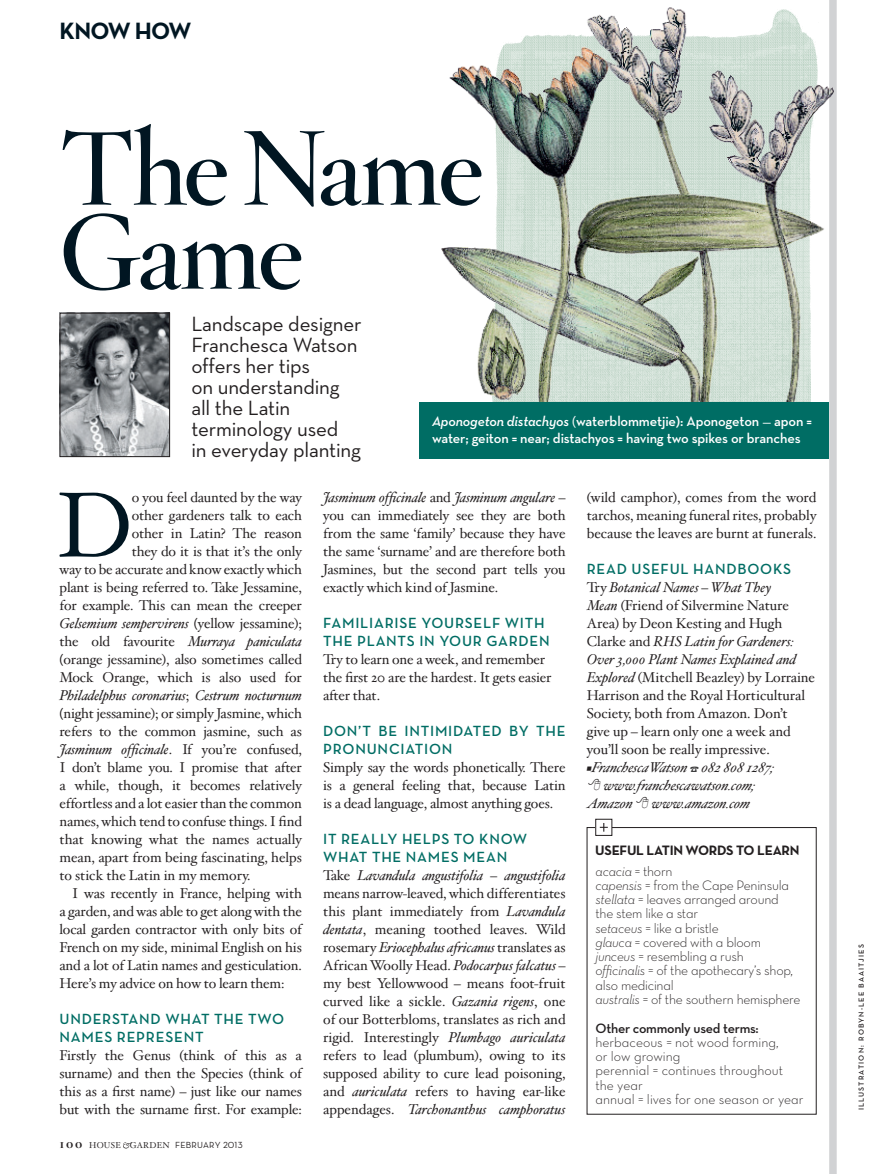
<style>
.page{position:relative;width:893px;height:1174px;background:#fff}
.page>*{position:absolute;margin:0;border:0;box-sizing:border-box;transform-origin:0 0}
.Caption_-_Features{font:103.5px/84px "Hoefler Titling HTF Sm Roman";letter-spacing:-.02em;color:#011622}
.BodyCopy_-_Hoefler{font:92.55px "Hoefler Text";color:#011622}
.Strap___Feature{font:700 24px "Neutra Text TFPS";letter-spacing:-.03em;color:#011622}
.Caption_-_Features-2{font:21px/21px "Neutra Text";letter-spacing:-.01em;color:#231f20}
.BodyCopy_-_Hoefler-2{font:600 15px/18px "Neutra Text TFPS";letter-spacing:.05em;color:#006d64}
.BodyCopy_-_Hoefler-3{font:14.25px/18px "Hoefler Text";letter-spacing:-.01em;color:#231f20;text-align:justify}
.BodyCopy_-_Hoefler-4{font:italic 14.25px "Hoefler Text";letter-spacing:-.01em;color:#231f20}
.Caption_-_Product{font:600 14.25px/16.5px "Neutra Text";letter-spacing:-.01em;color:#fff}
.Sidebar_-_Body_Copy{font:13.8px/14.2px "Neutra Text PS Light Alt";letter-spacing:-.02em;color:#231f20}
.Sidebar_-_Body_Copy-2{font:13.8px/14.2px "Neutra Text PS Light Alt";color:#231f20}
.Sidebar_-_Body_Copy-3{font:700 13.8px "Neutra Text";letter-spacing:-.02em;color:#231f20}
.Sidebar_-_Body_Copy-4{font:13.8px "Neutra Text PS Light Ita Alt";letter-spacing:-.02em;color:#231f20}
.Page_Number{font:13.5px "Hoefler Titling HTF Bd Roman";color:#231f20}
.t1{font:9px "Neutra Text PS Book Alt";letter-spacing:.025em;color:#231f20}
.Gutter_Credit{font:7.5px "Neutra Text PS Demi Alt";letter-spacing:.15em;color:#231f20}
.s1{font-style:italic}
.s2{font-weight:400}
.s3{font-family:"Neutra Text";font-style:normal}
.s4{font-style:normal}
.s5{font-family:"Neutra Text"}
.s6{font-family:"Hoefler Text";font-size:8.55px}
.s7{font-family:"Neutra Text PS Light Alt"}
.s8{font-family:"Neutra Text PS Light Ita Alt"}
.s9{font-family:"Neutra Text PS Demi Alt"}
</style>
<div class="page">
<svg style="left:123px;top:1142px;width:9px;height:6px"></svg>
<div style="left:829px;top:0;width:8px;height:1174px;background:#d1d2d4"></div>
<img style="left:441px;top:0;width:396px;height:407px">
<div style="left:419px;top:402px;width:410px;height:57px;background:#006d64"></div>
<img style="left:62px;top:315px;width:106px;height:140px">
<div style="left:60px;top:313px;width:110px;height:144px;border:1px solid #231f20"></div>
<div style="left:595px;top:819px;width:17px;height:16px;border:1px solid #231f20"></div>
<svg style="left:600px;top:823px;width:8px;height:8px"></svg>
<p class="Strap___Feature" style="left:60px;top:16px;width:133px">KNOW HOW</p>
<p class="Caption_-_Features" style="left:60px;top:125px;width:426px">The Name<br>Game</p>
<p class="Caption_-_Features-2" style="left:191px;top:313px;width:172px">Landscape designer<br>Franchesca Watson offers her tips<br>on understanding all the Latin terminology used<br>in everyday planting</p>
<p class="Caption_-_Product" style="left:432px;top:413px;width:381px"><span class="s1">Aponogeton distachyos</span> <span class="s2">(</span>waterblommetjie): Aponogeton <span class="s2">—</span> apon = water; geiton = near; distachyos = having two spikes or branches</p>
<p class="BodyCopy_-_Hoefler" style="left:57px;top:469px;width:77px">D</p>
<p class="BodyCopy_-_Hoefler-3" style="left:132px;top:489px;width:172px">o you feel daunted by the way</p>
<p class="BodyCopy_-_Hoefler-3" style="left:132px;top:507px;width:172px">other gardeners talk to each</p>
<p class="BodyCopy_-_Hoefler-3" style="left:132px;top:525px;width:172px">other in Latin? The reason</p>
<p class="BodyCopy_-_Hoefler-3" style="left:132px;top:543px;width:172px">they do it is that it’s the only</p>
<p class="BodyCopy_-_Hoefler-3" style="left:60px;top:561px;width:244px">way to be accurate and know exactly which</p>
<p class="BodyCopy_-_Hoefler-3" style="left:60px;top:579px;width:244px">plant is being referred to. Take Jessamine,</p>
<p class="BodyCopy_-_Hoefler-3" style="left:60px;top:597px;width:244px">for example. This can mean the creeper</p>
<p class="BodyCopy_-_Hoefler-4" style="left:60px;top:615px;width:244px">Gelsemium sempervirens <span class="s3">(</span><span class="s4">yellow jessamine);</span></p>
<p class="BodyCopy_-_Hoefler-4" style="left:60px;top:633px;width:244px"><span class="s4">the old favourite</span> Murraya paniculata</p>
<p class="BodyCopy_-_Hoefler-3" style="left:60px;top:651px;width:244px"><span class="s5">(</span>orange jessamine), also sometimes called</p>
<p class="BodyCopy_-_Hoefler-3" style="left:60px;top:669px;width:244px">Mock Orange, which is also used for</p>
<p class="BodyCopy_-_Hoefler-4" style="left:60px;top:687px;width:244px">Philadelphus coronarius<span class="s4">;</span> Cestrum nocturnum</p>
<p class="BodyCopy_-_Hoefler-3" style="left:60px;top:705px;width:244px"><span class="s5">(</span>night jessamine); or simply Jasmine, which</p>
<p class="BodyCopy_-_Hoefler-3" style="left:60px;top:723px;width:244px">refers to the common jasmine, such as</p>
<p class="BodyCopy_-_Hoefler-4" style="left:60px;top:741px;width:244px">Jasminum officinale<span class="s4">. If you’re confused,</span></p>
<p class="BodyCopy_-_Hoefler-3" style="left:60px;top:759px;width:244px">I don’t blame you. I promise that after</p>
<p class="BodyCopy_-_Hoefler-3" style="left:60px;top:777px;width:244px">a while, though, it becomes relatively</p>
<p class="BodyCopy_-_Hoefler-3" style="left:60px;top:795px;width:244px">effortless and a lot easier than the common</p>
<p class="BodyCopy_-_Hoefler-3" style="left:60px;top:813px;width:244px">names, which tend to confuse things. I find</p>
<p class="BodyCopy_-_Hoefler-3" style="left:60px;top:831px;width:244px">that knowing what the names actually</p>
<p class="BodyCopy_-_Hoefler-3" style="left:60px;top:849px;width:244px">mean, apart from being fascinating, helps</p>
<p class="BodyCopy_-_Hoefler-3" style="left:60px;top:867px;width:193px">to stick the Latin in my memory.</p>
<p class="BodyCopy_-_Hoefler-3" style="left:60px;top:885px;width:244px;text-indent:13px">I was recently in France, helping with a garden, and was able to get along with the local garden contractor with only bits of French on my side, minimal English on his and a lot of Latin names and gesticulation.<br>Here’s my advice on how to learn them:</p>
<p class="BodyCopy_-_Hoefler-2" style="left:60px;top:1010px;width:226px">UNDERSTAND WHAT THE TWO<br>NAMES REPRESENT</p>
<p class="BodyCopy_-_Hoefler-3" style="left:60px;top:1047px;width:244px">Firstly the Genus (think of this as a surname) and then the Species (think of this as a first name) – just like our names but with the surname first. For example:</p>
<p class="Page_Number" style="left:60px;top:1134px;width:24px">100</p>
<p class="t1" style="left:89px;top:1140px;width:155px"><span class="s6">HOUSE GARDEN</span> FEBRUARY 2013</p>
<p class="BodyCopy_-_Hoefler-3" style="left:323px;top:489px;width:244px"><span class="s1">Jasminum officinale</span> and <span class="s1">Jasminum angulare</span> – you can immediately see they are both from the same ‘family’ because they have the same ‘surname’ and are therefore both Jasmines, but the second part tells you exactly which kind of Jasmine.</p>
<p class="BodyCopy_-_Hoefler-2" style="left:323px;top:614px;width:228px">FAMILIARISE YOURSELF WITH<br>THE PLANTS IN YOUR GARDEN</p>
<p class="BodyCopy_-_Hoefler-3" style="left:323px;top:651px;width:230px;text-align:left">Try to learn one a week, and remember the first 20 are the hardest. It gets easier after that.</p>
<p class="BodyCopy_-_Hoefler-2" style="left:323px;top:722px;width:244px">DON’T BE INTIMIDATED BY THE<br>PRONUNCIATION</p>
<p class="BodyCopy_-_Hoefler-3" style="left:323px;top:759px;width:244px">Simply say the words phonetically. There is a general feeling that, because Latin is a dead language, almost anything goes.</p>
<p class="BodyCopy_-_Hoefler-2" style="left:323px;top:830px;width:206px">IT REALLY HELPS TO KNOW<br>WHAT THE NAMES MEAN</p>
<p class="BodyCopy_-_Hoefler-3" style="left:323px;top:867px;width:244px">Take <span class="s1">Lavandula angustifolia</span> – <span class="s1">angustifolia </span>means narrow-leaved, which differentiates this plant immediately from <span class="s1">Lavandula dentata</span>, meaning toothed leaves. Wild rosemary <span class="s1">Eriocephalus africanus</span> translates as African Woolly Head. <span class="s1">Podocarpus falcatus</span> – my best Yellowwood – means foot-fruit curved like a sickle. <span class="s1">Gazania rigens</span>, one of our Botterbloms, translates as rich and rigid. Interestingly <span class="s1">Plumbago auriculata </span>refers to lead (plumbum), owing to its supposed ability to cure lead poisoning, and <span class="s1">auriculata</span> refers to having ear-like appendages. <span class="s1">Tarchonanthus camphoratus</span></p>
<p class="BodyCopy_-_Hoefler-3" style="left:587px;top:489px;width:231px">(wild camphor), comes from the word tarchos, meaning funeral rites, probably because the leaves are burnt at funerals.</p>
<p class="BodyCopy_-_Hoefler-2" style="left:587px;top:560px;width:206px">READ USEFUL HANDBOOKS</p>
<p class="BodyCopy_-_Hoefler-3" style="left:587px;top:579px;width:229px;text-align:left">Try <span class="s1">Botanical Names – What They<br>Mean</span> (Friend of Silvermine Nature Area) by Deon Kesting and Hugh Clarke and <span class="s1">RHS Latin for Gardeners:<br>Over 3,000 Plant Names Explained and Explored</span> (Mitchell Beazley) by Lorraine Harrison and the Royal Horticultural Society, both from Amazon. Don’t<br>give up – learn only one a week and you’ll soon be really impressive.</p>
<p class="BodyCopy_-_Hoefler-4" style="left:587px;top:759px;width:188px">■FranchescaWatson 082 808 1287;</p>
<p class="BodyCopy_-_Hoefler-4" style="left:603px;top:777px;width:153px">www.franchescawatson.com;</p>
<p class="BodyCopy_-_Hoefler-4" style="left:587px;top:795px;width:168px">Amazon www.amazon.com</p>
<p class="Sidebar_-_Body_Copy-3" style="left:595px;top:841px;width:206px">USEFUL LATIN WORDS TO LEARN</p>
<p class="Sidebar_-_Body_Copy-4" style="left:595px;top:862px;width:79px">acacia <span class="s7">= thorn</span></p>
<p class="Sidebar_-_Body_Copy" style="left:595px;top:877px;width:195px"><span class="s8">capensis</span> = from the Cape Peninsula</p>
<p class="Sidebar_-_Body_Copy" style="left:595px;top:892px;width:185px"><span class="s8">stellata</span> = leaves arranged around the stem like a star</p>
<p class="Sidebar_-_Body_Copy" style="left:595px;top:920px;width:125px"><span class="s8">setaceus</span> = like a bristle</p>
<p class="Sidebar_-_Body_Copy" style="left:595px;top:934px;width:167px"><span class="s8">glauca</span> = covered with a bloom</p>
<p class="Sidebar_-_Body_Copy" style="left:595px;top:949px;width:150px"><span class="s8">junceus</span> = resembling a rush</p>
<p class="Sidebar_-_Body_Copy" style="left:595px;top:963px;width:199px"><span class="s8">officinalis</span> = of the apothecary’s shop, also medicinal</p>
<p class="Sidebar_-_Body_Copy" style="left:595px;top:991px;width:206px"><span class="s8">australis</span> = of the southern hemisphere</p>
<p class="Sidebar_-_Body_Copy-2" style="left:595px;top:1020px;width:185px"><span class="s9">Other commonly used terms: </span>herbaceous = not wood forming, or low growing</p>
<p class="Sidebar_-_Body_Copy-2" style="left:595px;top:1063px;width:189px">perennial = continues throughout the year</p>
<p class="Sidebar_-_Body_Copy-2" style="left:595px;top:1091px;width:210px">annual = lives for one season or year</p>
<p class="Gutter_Credit" style="left:857px;top:1110px;width:167px;rotate:-90deg">ILLUSTRATION: ROBYN-LEE BAAITJIES</p>
</div>
